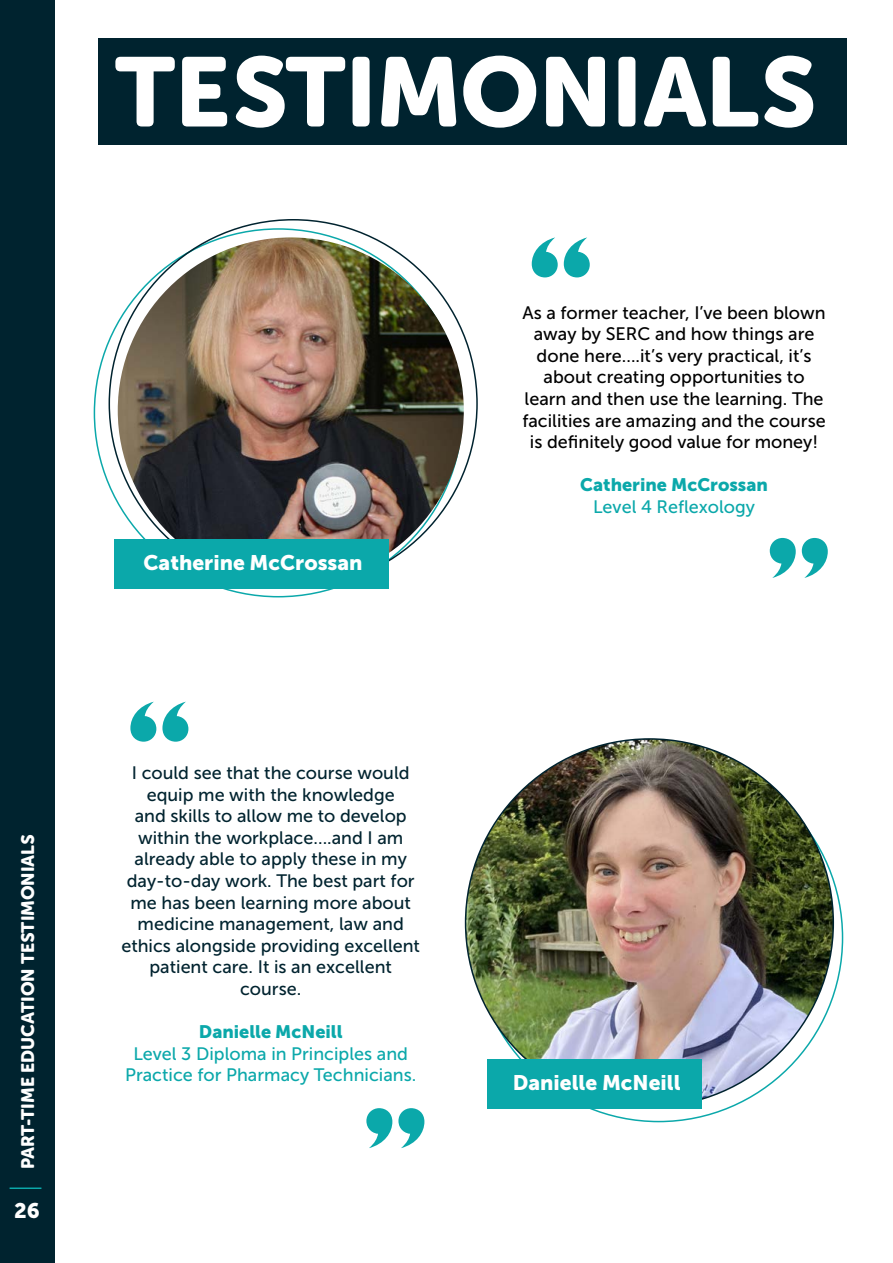
<style>
.page{position:relative;width:893px;height:1263px;background:#fff}
.page>*{position:absolute;margin:0;border:0;box-sizing:border-box;transform-origin:0 0}
.Contents_Title{font:97.5px "Museo Sans Rounded 900";color:#fff}
.Name__P{font:21px "Museo Sans 900";color:#fff}
.Testimonials__P{font:18px/21.6px "Museo Sans 500";color:#00232f;text-align:center}
.Testimonials__P-2{font:18px/21.6px "Museo Sans 500";color:#000;text-align:center}
.Testimonials__P-3{font:18px/21.6px "Museo Sans 500";color:#0ba8aa;text-align:center}
.Testimonials__P-4{font:18px "Museo Sans 900";color:#0ba8aa}
.t1{font:18px "Museo Sans Rounded 900";color:#fff}
</style>
<div class="page">
<div style="left:0;top:0;width:54px;height:1263px;background:#00232f"></div>
<hr style="left:10px;top:1187px;width:31px;height:2px;background:#0ba8aa">
<div style="left:98px;top:38px;width:748px;height:107px;background:#00232f"></div>
<svg style="left:532px;top:237px;width:58px;height:40px"></svg>
<svg style="left:770px;top:538px;width:58px;height:40px"></svg>
<img style="left:118px;top:237px;width:346px;height:346px;border-radius:173px">
<div style="left:115px;top:539px;width:274px;height:50px;background:#0ba8aa"></div>
<svg style="left:130px;top:702px;width:58px;height:40px"></svg>
<svg style="left:366px;top:1108px;width:58px;height:40px"></svg>
<img style="left:466px;top:739px;width:367px;height:368px;border-radius:184px">
<div style="left:487px;top:1059px;width:215px;height:50px;background:#0ba8aa"></div>
<h1 class="Contents_Title" style="left:115px;top:37px;width:700px">TESTIMONIALS</h1>
<p class="Name__P" style="left:144px;top:551px;width:221px">Catherine McCrossan</p>
<p class="Testimonials__P-2" style="left:522px;top:302px;width:305px">As a former teacher, I’ve been blown away by SERC and how things are done here….it’s very practical, it’s about creating opportunities to learn and then use the learning. The facilities are amazing and the course is definitely good value for money!</p>
<p class="Testimonials__P-4" style="left:580px;top:475px;width:189px">Catherine McCrossan</p>
<p class="Testimonials__P-3" style="left:593px;top:496px;width:163px">Level 4 Reflexology</p>
<p class="t1" style="left:18px;top:1169px;width:336px;rotate:-90deg">PART-TIME EDUCATION TESTIMONIALS</p>
<p class="Name__P" style="left:14px;top:1199px;width:27px">26</p>
<p class="Testimonials__P" style="left:121px;top:762px;width:300px">I could see that the course would equip me with the knowledge<br>and skills to allow me to develop within the workplace….and I am already able to apply these in my day-to-day work. The best part for me has been learning more about medicine management, law and ethics alongside providing excellent patient care. It is an excellent course.</p>
<p class="Testimonials__P-4" style="left:199px;top:1022px;width:145px">Danielle McNeill</p>
<p class="Testimonials__P-3" style="left:125px;top:1043px;width:293px">Level 3 Diploma in Principles and<br>Practice for Pharmacy Technicians.</p>
<p class="Name__P" style="left:513px;top:1070px;width:169px">Danielle McNeill</p>
</div>
